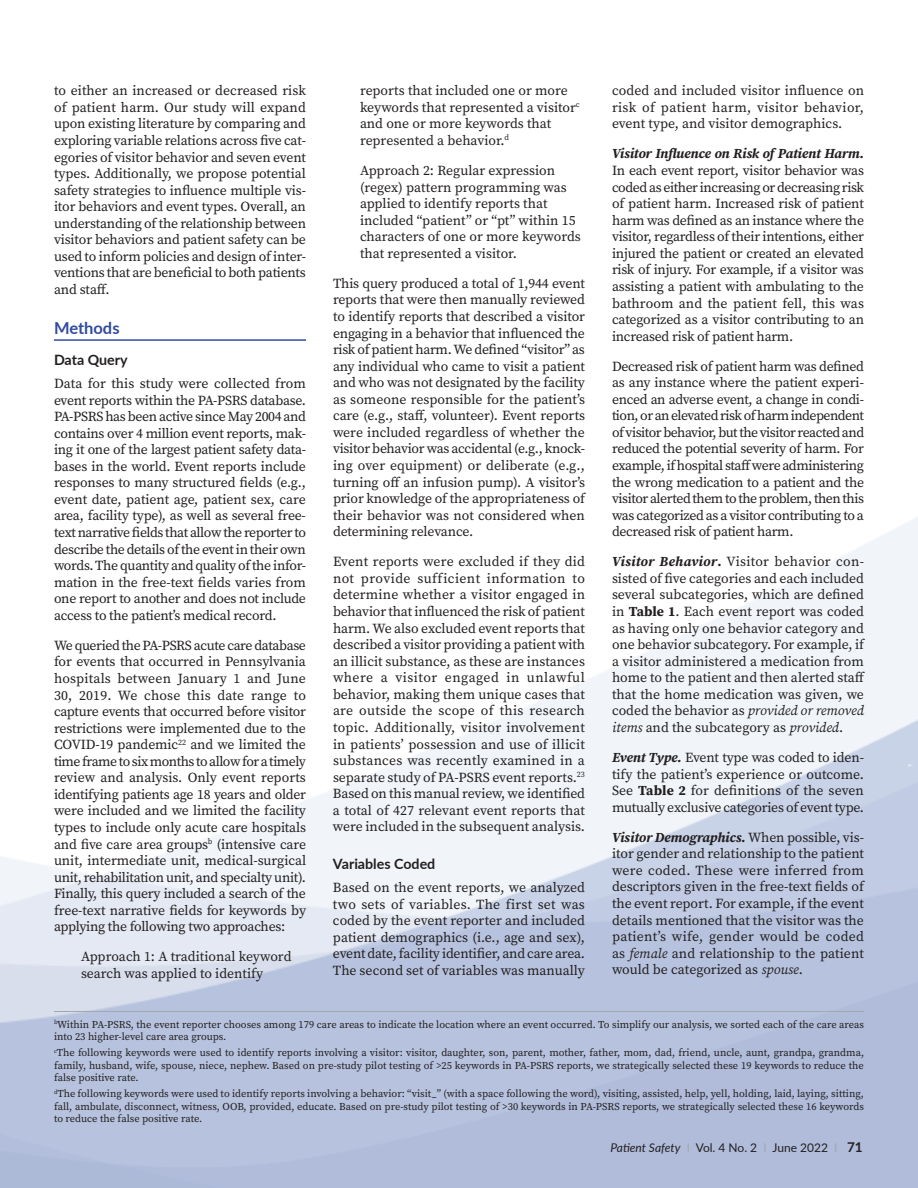
<style>
.page{position:relative;width:918px;height:1188px;background:#fff}
.page>*{position:absolute;margin:0;border:0;box-sizing:border-box;transform-origin:0 0}
.Blue_Underlined_Head{font:700 16.5px "Lato";color:#314b9f}
.subheadings{font:700 14.25px "Lato";color:#231f20}
.Body_text{font:13.8px/16.5px "Source Serif Pro";letter-spacing:-.005em;color:#231f20;text-align:justify}
.t1{font:12px "Lato";color:#231f20}
.footnotes{font:10.5px/12.6px "Source Serif Pro";color:#231f20;text-align:justify}
.s1{font-weight:700;font-style:italic}
.s2{font-weight:700}
.s3{font-style:italic}
.s4{color:#a2a9ac}
.s5{font-weight:700;font-size:13.5px}
</style>
<div class="page">
<hr style="left:54px;top:339px;width:252px;height:2px;background:#314b9f">
<hr style="left:54px;top:1011px;width:810px;height:1px;background:#a2a9ac">
<p class="Body_text" style="left:612px;top:82px;width:254px">coded and included visitor influence on risk of patient harm, visitor behavior, event type, and visitor demographics.</p>
<p class="Body_text" style="left:612px;top:146px;width:254px"><span class="s1">Visitor Influence on Risk of Patient Harm.<br></span>In each event report, visitor behavior was coded as either increasing or decreasing risk of patient harm. Increased risk of patient harm was defined as an instance where the visitor, regardless of their intentions, either injured the patient or created an elevated risk of injury. For example, if a visitor was assisting a patient with ambulating to the bathroom and the patient fell, this was categorized as a visitor contributing to an increased risk of patient harm.</p>
<p class="Body_text" style="left:612px;top:358px;width:254px">Decreased risk of patient harm was defined as any instance where the patient experi&shy;enced an adverse event, a change in condi&shy;tion, or an elevated risk of harm independent of visitor behavior, but the visitor reacted and reduced the potential severity of harm. For example, if hospital staff were administering the wrong medication to a patient and the visitor alerted them to the problem, then this was categorized as a visitor contributing to a decreased risk of patient harm.</p>
<p class="Body_text" style="left:612px;top:554px;width:255px"><span class="s1">Visitor Behavior</span><span class="s2">.</span> Visitor behavior con&shy;sisted of five categories and each included several subcategories, which are defined in <span class="s2">Table 1</span>. Each event report was coded as having only one behavior category and one behavior subcategory. For example, if a visitor administered a medication from home to the patient and then alerted staff that the home medication was given, we coded the behavior as <span class="s3">provided or removed items</span> and the subcategory as <span class="s3">provided</span>.</p>
<p class="Body_text" style="left:612px;top:749px;width:254px"><span class="s1">Event Type.</span> Event type was coded to iden&shy;tify the patient’s experience or outcome.<br>See <span class="s2">Table 2</span> for definitions of the seven mutually exclusive categories of event type.</p>
<p class="Body_text" style="left:612px;top:829px;width:254px"><span class="s1">Visitor Demographics.</span> When possible, vis&shy;itor gender and relationship to the patient were coded. These were inferred from descriptors given in the free-text fields of the event report. For example, if the event details mentioned that the visitor was the patient’s wife, gender would be coded as <span class="s3">female</span> and relationship to the patient would be categorized as <span class="s3">spouse</span>.</p>
<p class="Body_text" style="left:54px;top:82px;width:254px">to either an increased or decreased risk of patient harm. Our study will expand upon existing literature by comparing and exploring variable relations across five cat&shy;egories of visitor behavior and seven event types. Additionally, we propose potential safety strategies to influence multiple vis&shy;itor behaviors and event types. Overall, an understanding of the relationship between visitor behaviors and patient safety can be used to inform policies and design of inter&shy;ventions that are beneficial to both patients and staff.</p>
<p class="Blue_Underlined_Head" style="left:54px;top:316px;width:67px">Methods</p>
<p class="subheadings" style="left:54px;top:349px;width:75px">Data Query</p>
<p class="Body_text" style="left:54px;top:375px;width:254px">Data for this study were collected from event reports within the PA-PSRS database.<br>PA-PSRS has been active since May 2004 and contains over 4 million event reports, mak&shy;ing it one of the largest patient safety data&shy;bases in the world. Event reports include responses to many structured fields (e.g., event date, patient age, patient sex, care area, facility type), as well as several free&shy;text narrative fields that allow the reporter to describe the details of the event in their own words. The quantity and quality of the infor&shy;mation in the free-text fields varies from one report to another and does not include access to the patient’s medical record.</p>
<p class="Body_text" style="left:54px;top:637px;width:254px">We queried the PA-PSRS acute care database for events that occurred in Pennsylvania hospitals between January 1 and June 30, 2019. We chose this date range to capture events that occurred before visitor restrictions were implemented due to the COVID-19 pandemic<sup>22</sup> and we limited the time frame to six months to allow for a timely review and analysis. Only event reports identifying patients age 18 years and older were included and we limited the facility types to include only acute care hospitals and five care area groups<sup>b</sup> (intensive care unit, intermediate unit, medical-surgical unit, rehabilitation unit, and specialty unit).<br>Finally, this query included a search of the free-text narrative fields for keywords by applying the following two approaches:</p>
<p class="Body_text" style="left:81px;top:949px;width:212px">Approach 1: A traditional keyword search was applied to identify</p>
<p class="footnotes" style="left:54px;top:1018px;width:812px"><sup>b</sup>Within PA-PSRS, the event reporter chooses among 179 care areas to indicate the location where an event occurred. To simplify our analysis, we sorted each of the care areas into 23 higher-level care area groups.</p>
<p class="footnotes" style="left:54px;top:1046px;width:812px"><sup>c</sup>The following keywords were used to identify reports involving a visitor: visitor, daughter, son, parent, mother, father, mom, dad, friend, uncle, aunt, grandpa, grandma, family, husband, wife, spouse, niece, nephew. Based on pre-study pilot testing of &gt;25 keywords in PA-PSRS reports, we strategically selected these 19 keywords to reduce the false positive rate.</p>
<p class="footnotes" style="left:54px;top:1087px;width:812px"><sup>d</sup>The following keywords were used to identify reports involving a behavior: “visit_” (with a space following the word), visiting, assisted, help, yell, holding, laid, laying, sitting, fall, ambulate, disconnect, witness, OOB, provided, educate. Based on pre-study pilot testing of &gt;30 keywords in PA-PSRS reports, we strategically selected these 16 keywords to reduce the false positive rate.</p>
<p class="Body_text" style="left:360px;top:82px;width:221px;text-align:left">reports that included one or more keywords that represented a visitor<sup>c </sup>and one or more keywords that represented a behavior.<sup>d</sup></p>
<p class="Body_text" style="left:360px;top:162px;width:222px;text-align:left">Approach 2: Regular expression (regex) pattern programming was applied to identify reports that included “patient” or “pt” within 15 characters of one or more keywords that represented a visitor.</p>
<p class="Body_text" style="left:333px;top:275px;width:254px">This query produced a total of 1,944 event reports that were then manually reviewed to identify reports that described a visitor engaging in a behavior that influenced the risk of patient harm. We defined “visitor” as any individual who came to visit a patient and who was not designated by the facility as someone responsible for the patient’s care (e.g., staff, volunteer). Event reports were included regardless of whether the visitor behavior was accidental (e.g., knock&shy;ing over equipment) or deliberate (e.g., turning off an infusion pump). A visitor’s prior knowledge of the appropriateness of their behavior was not considered when determining relevance.</p>
<p class="Body_text" style="left:333px;top:554px;width:254px">Event reports were excluded if they did not provide sufficient information to determine whether a visitor engaged in behavior that influenced the risk of patient harm. We also excluded event reports that described a visitor providing a patient with an illicit substance, as these are instances where a visitor engaged in unlawful behavior, making them unique cases that are outside the scope of this research topic. Additionally, visitor involvement in patients’ possession and use of illicit substances was recently examined in a separate study of PA-PSRS event reports.<sup>23<br></sup>Based on this manual review, we identified a total of 427 relevant event reports that were included in the subsequent analysis.</p>
<p class="subheadings" style="left:333px;top:853px;width:104px">Variables Coded</p>
<p class="Body_text" style="left:333px;top:879px;width:254px">Based on the event reports, we analyzed two sets of variables. The first set was coded by the event reporter and included patient demographics (i.e., age and sex), event date, facility identifier, and care area.<br>The second set of variables was manually</p>
<p class="t1" style="left:611px;top:1140px;width:254px"><span class="s3">Patient Safety</span> <span class="s4">I</span> Vol. 4 No. 2 <span class="s4">I</span> June 2022 <span class="s4">I</span> <span class="s5">71</span></p>
</div>
